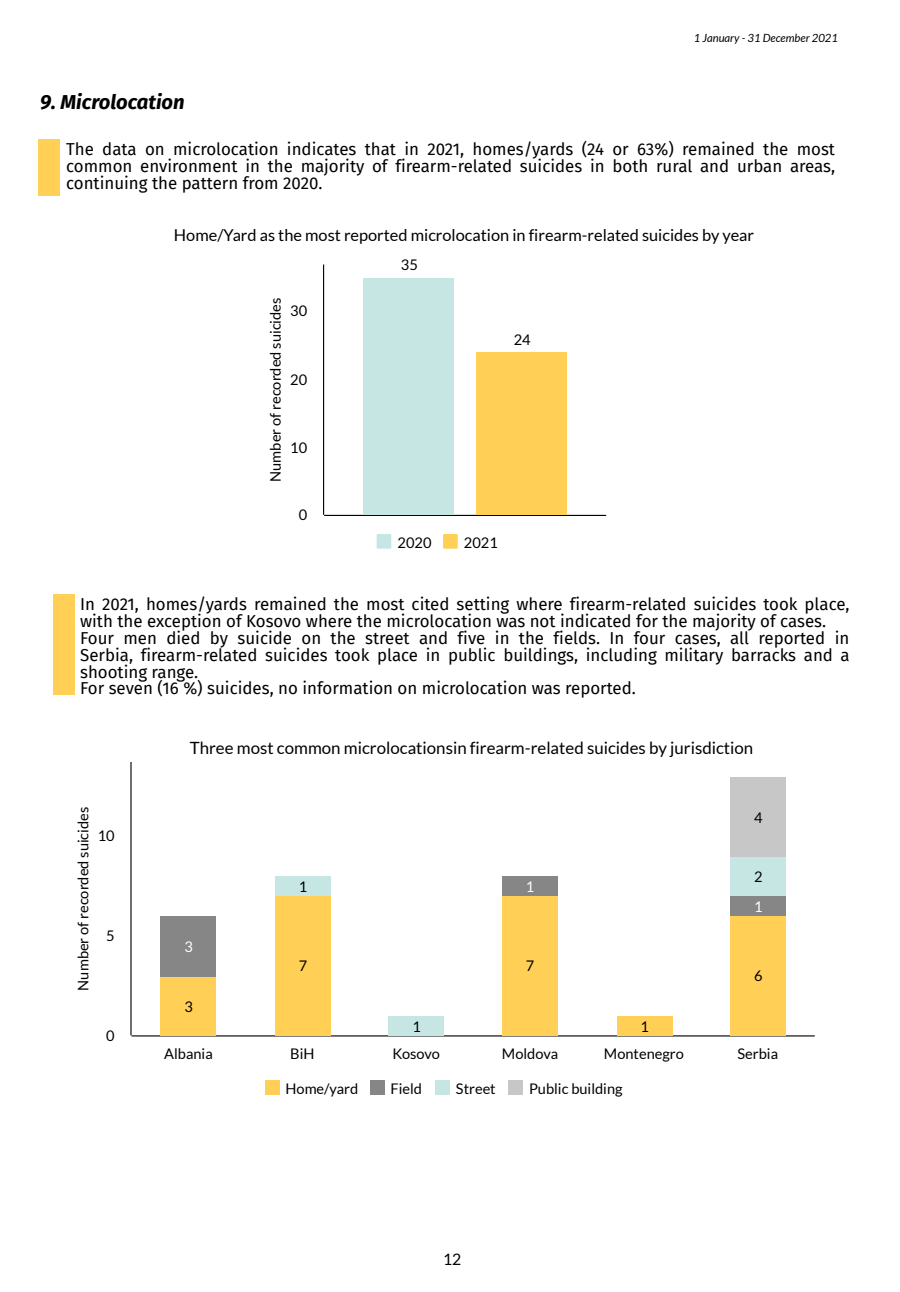
<style>
.page{position:relative;width:900px;height:1292px;background:#fff}
.page>*{position:absolute;margin:0;border:0;box-sizing:border-box;transform-origin:0 0}
.t1{font:italic 700 20.25px "Fira Sans";color:#000}
.t2{font:16.9px/16.9px "Fira Sans";color:#000}
.t3{font:16.9px "Lato";color:#000}
.t4{font:16.35px "Lato";color:#000}
.t5{font:15.75px "Lato";color:#000}
.t6{font:14.65px "Lato";color:#000}
.t7{font:14.6px "Lato";color:#000}
.t8{font:14.6px "Lato";color:#fff}
.t9{font:italic 11.25px "Lato";color:#000}
</style>
<div class="page">
<div style="left:53px;top:594px;width:21px;height:100px;background:#ffcf56"></div>
<hr style="left:132px;top:1035px;width:683px;height:1px;background:#000">
<hr style="left:130px;top:762px;width:2px;height:273px;background:#000">
<div style="left:161px;top:976px;width:55px;height:59px;background:#ffcf56"></div>
<div style="left:275px;top:895px;width:55px;height:140px;background:#ffcf56"></div>
<div style="left:502px;top:895px;width:55px;height:140px;background:#ffcf56"></div>
<div style="left:617px;top:1016px;width:55px;height:19px;background:#ffcf56"></div>
<div style="left:730px;top:916px;width:56px;height:119px;background:#ffcf56"></div>
<div style="left:161px;top:916px;width:55px;height:60px;background:#868686"></div>
<div style="left:502px;top:876px;width:55px;height:19px;background:#868686"></div>
<div style="left:730px;top:895px;width:56px;height:21px;background:#868686"></div>
<div style="left:275px;top:876px;width:55px;height:19px;background:#c6e6e4"></div>
<div style="left:389px;top:1016px;width:55px;height:19px;background:#c6e6e4"></div>
<div style="left:730px;top:856px;width:56px;height:39px;background:#c6e6e4"></div>
<div style="left:730px;top:776px;width:56px;height:80px;background:#c7c7c7"></div>
<div style="left:265px;top:1080px;width:14px;height:15px;background:#ffcf56"></div>
<div style="left:370px;top:1080px;width:14px;height:15px;background:#868686"></div>
<div style="left:435px;top:1080px;width:15px;height:15px;background:#c6e6e4"></div>
<div style="left:508px;top:1080px;width:15px;height:15px;background:#c7c7c7"></div>
<div style="left:38px;top:140px;width:22px;height:56px;background:#ffcf56"></div>
<hr style="left:324px;top:515px;width:282px;height:1px;background:#000">
<hr style="left:323px;top:264px;width:1px;height:251px;background:#000">
<div style="left:364px;top:278px;width:90px;height:237px;background:#c6e6e4"></div>
<div style="left:476px;top:352px;width:91px;height:163px;background:#ffcf56"></div>
<svg style="left:377px;top:534px;width:14px;height:14px"></svg>
<svg style="left:443px;top:534px;width:15px;height:14px"></svg>
<p class="t1" style="left:40px;top:90px;width:146px">9. Microlocation</p>
<p class="t9" style="left:694px;top:31px;width:146px">1 January - 31 December 2021</p>
<p class="t2" style="left:66px;top:141px;width:771px;text-align:justify">The data on microlocation indicates that in 2021, homes/yards (24 or 63%) remained the most common environment in the majority of firearm-related suicides in both rural and urban areas, continuing the pattern from 2020.</p>
<p class="t4" style="left:174px;top:225px;width:582px">Home/Yard as the most reported microlocation in firearm-related suicides by year</p>
<p class="t6" style="left:266px;top:482px;width:186px;rotate:-90deg">Number of recorded suicides</p>
<p class="t6" style="left:290px;top:302px;width:19px">30</p>
<p class="t6" style="left:290px;top:371px;width:19px">20</p>
<p class="t6" style="left:290px;top:438px;width:19px">10</p>
<p class="t6" style="left:299px;top:506px;width:10px">0</p>
<p class="t6" style="left:401px;top:256px;width:19px">35</p>
<p class="t6" style="left:514px;top:330px;width:19px">24</p>
<p class="t6" style="left:397px;top:533px;width:36px">2020</p>
<p class="t6" style="left:464px;top:533px;width:36px">2021</p>
<p class="t2" style="left:80px;top:596px;width:771px">In 2021, homes/yards remained the most cited setting where firearm-related suicides took place, with the exception of Kosovo where the microlocation was not indicated for the majority of cases.<br>Four men died by suicide on the street and five in the fields. In four cases, all reported in Serbia, firearm-related suicides took place in public buildings, including military barracks and a shooting range.<br>For seven (16 %) suicides, no information on microlocation was reported.</p>
<p class="t7" style="left:74px;top:990px;width:185px;rotate:-90deg">Number of recorded suicides</p>
<p class="t7" style="left:98px;top:826px;width:18px">10</p>
<p class="t7" style="left:106px;top:926px;width:10px">5</p>
<p class="t7" style="left:106px;top:1026px;width:10px">0</p>
<p class="t3" style="left:190px;top:737px;width:565px">Three most common microlocationsin firearm-related suicides by jurisdiction</p>
<p class="t8" style="left:184px;top:937px;width:10px">3</p>
<p class="t7" style="left:184px;top:997px;width:10px">3</p>
<p class="t7" style="left:299px;top:878px;width:10px">1</p>
<p class="t8" style="left:526px;top:878px;width:10px">1</p>
<p class="t7" style="left:299px;top:956px;width:10px">7</p>
<p class="t7" style="left:526px;top:956px;width:10px">7</p>
<p class="t7" style="left:412px;top:1017px;width:10px">1</p>
<p class="t7" style="left:641px;top:1017px;width:10px">1</p>
<p class="t7" style="left:754px;top:808px;width:10px">4</p>
<p class="t7" style="left:754px;top:868px;width:10px">2</p>
<p class="t8" style="left:754px;top:897px;width:10px">1</p>
<p class="t7" style="left:754px;top:967px;width:10px">6</p>
<p class="t7" style="left:164px;top:1044px;width:50px">Albania</p>
<p class="t7" style="left:290px;top:1044px;width:26px">BiH</p>
<p class="t7" style="left:392px;top:1044px;width:49px">Kosovo</p>
<p class="t7" style="left:502px;top:1044px;width:58px">Moldova</p>
<p class="t7" style="left:604px;top:1044px;width:82px">Montenegro</p>
<p class="t7" style="left:738px;top:1044px;width:42px">Serbia</p>
<p class="t7" style="left:286px;top:1079px;width:74px">Home/yard</p>
<p class="t7" style="left:391px;top:1079px;width:33px">Field</p>
<p class="t7" style="left:456px;top:1079px;width:41px">Street</p>
<p class="t7" style="left:529px;top:1079px;width:95px">Public building</p>
<p class="t5" style="left:443px;top:1249px;width:20px">12</p>
</div>
